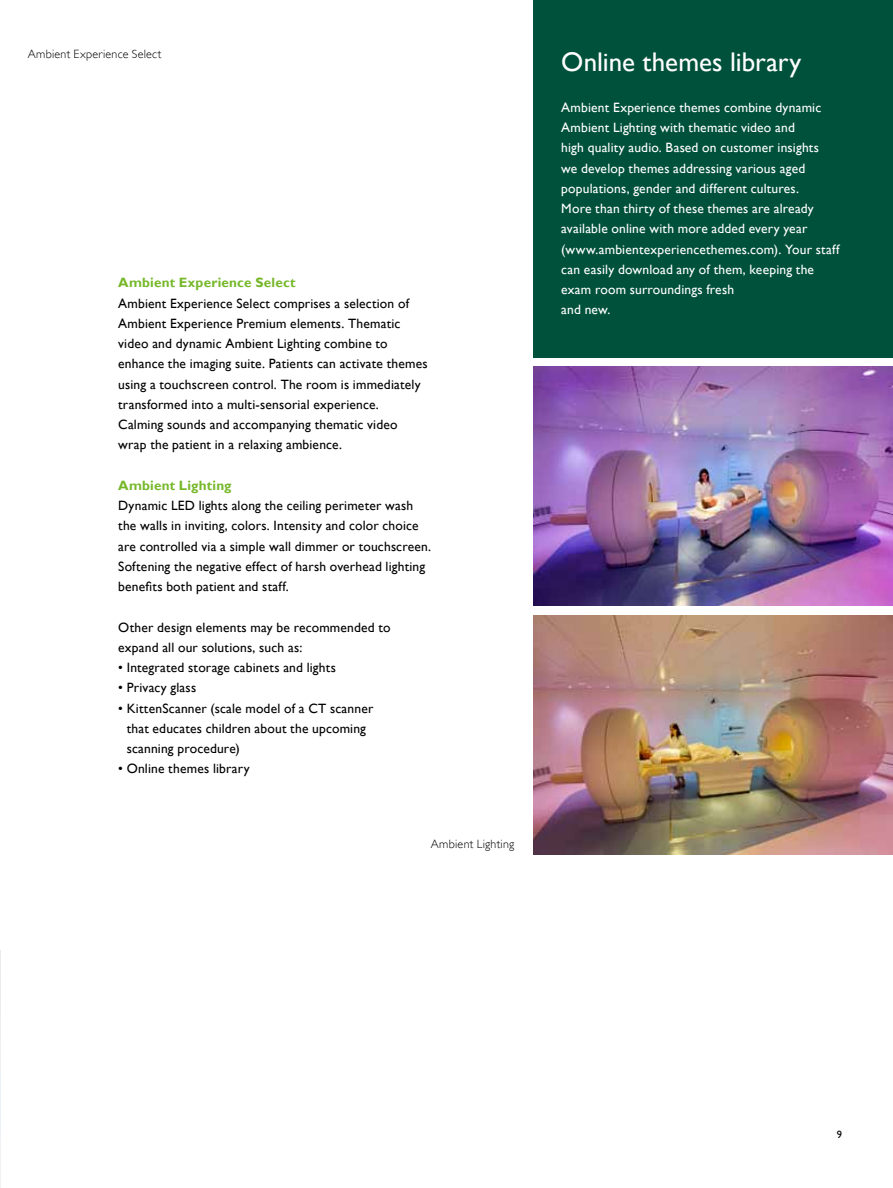
<style>
.page{position:relative;width:893px;height:1188px;background:#fff}
.page>*{position:absolute;margin:0;border:0;box-sizing:border-box;transform-origin:0 0}
.t1{font:27px "Gill Sans Alt One WGL";color:#fff}
.t2{font:13.5px/20.2px "Gill Sans Alt One WGL";letter-spacing:.015em;color:#000}
.t3{font:13.5px/20.2px "Gill Sans Alt One WGL";letter-spacing:.015em;color:#fff}
.t4{font:700 13.5px "Gill Sans Alt One WGL";letter-spacing:.015em;color:#76b82a}
.t5{font:12px "Gill Sans Alt One WGL Light";letter-spacing:.02em;color:#000}
.t6{font:10.5px "Gill Sans Alt One WGL";color:#000}
</style>
<div class="page">
<img style="left:533px;top:366px;width:360px;height:239px">
<div style="left:533px;top:0;width:360px;height:358px;background:#00513b"></div>
<img style="left:533px;top:616px;width:360px;height:239px">
<svg style="left:0;top:950px;width:1px;height:238px"></svg>
<p class="t5" style="left:28px;top:46px;width:135px">Ambient Experience Select</p>
<p class="t4" style="left:118px;top:273px;width:179px">Ambient Experience Select</p>
<p class="t2" style="left:118px;top:293px;width:311px">Ambient Experience Select comprises a selection of Ambient Experience Premium elements. Thematic video and dynamic Ambient Lighting combine to enhance the imaging suite. Patients can activate themes using a touchscreen control. The room is immediately transformed into a multi-sensorial experience.<br>Calming sounds and accompanying thematic video wrap the patient in a relaxing ambience.</p>
<p class="t4" style="left:118px;top:476px;width:115px">Ambient Lighting</p>
<p class="t2" style="left:118px;top:495px;width:314px">Dynamic LED lights along the ceiling perimeter wash the walls in inviting, colors. Intensity and color choice are controlled via a simple wall dimmer or touchscreen.<br>Softening the negative effect of harsh overhead lighting benefits both patient and staff.</p>
<p class="t2" style="left:118px;top:617px;width:274px">Other design elements may be recommended to expand all our solutions, such as:</p>
<p class="t2" style="left:118px;top:657px;width:219px">• Integrated storage cabinets and lights</p>
<p class="t2" style="left:118px;top:677px;width:80px">• Privacy glass</p>
<p class="t2" style="left:127px;top:698px;width:248px;text-indent:-9px">• KittenScanner (scale model of a CT scanner that educates children about the upcoming scanning procedure)</p>
<p class="t2" style="left:118px;top:758px;width:133px">• Online themes library</p>
<p class="t5" style="left:431px;top:836px;width:85px">Ambient Lighting</p>
<h1 class="t1" style="left:561px;top:44px;width:241px">Online themes library</h1>
<p class="t3" style="left:561px;top:97px;width:280px">Ambient Experience themes combine dynamic Ambient Lighting with thematic video and<br>high quality audio. Based on customer insights<br>we develop themes addressing various aged populations, gender and different cultures.<br>More than thirty of these themes are already available online with more added every year (www.ambientexperiencethemes.com). Your staff can easily download any of them, keeping the exam room surroundings fresh<br>and new.</p>
<p class="t6" style="left:837px;top:1127px;width:7px">9</p>
</div>
